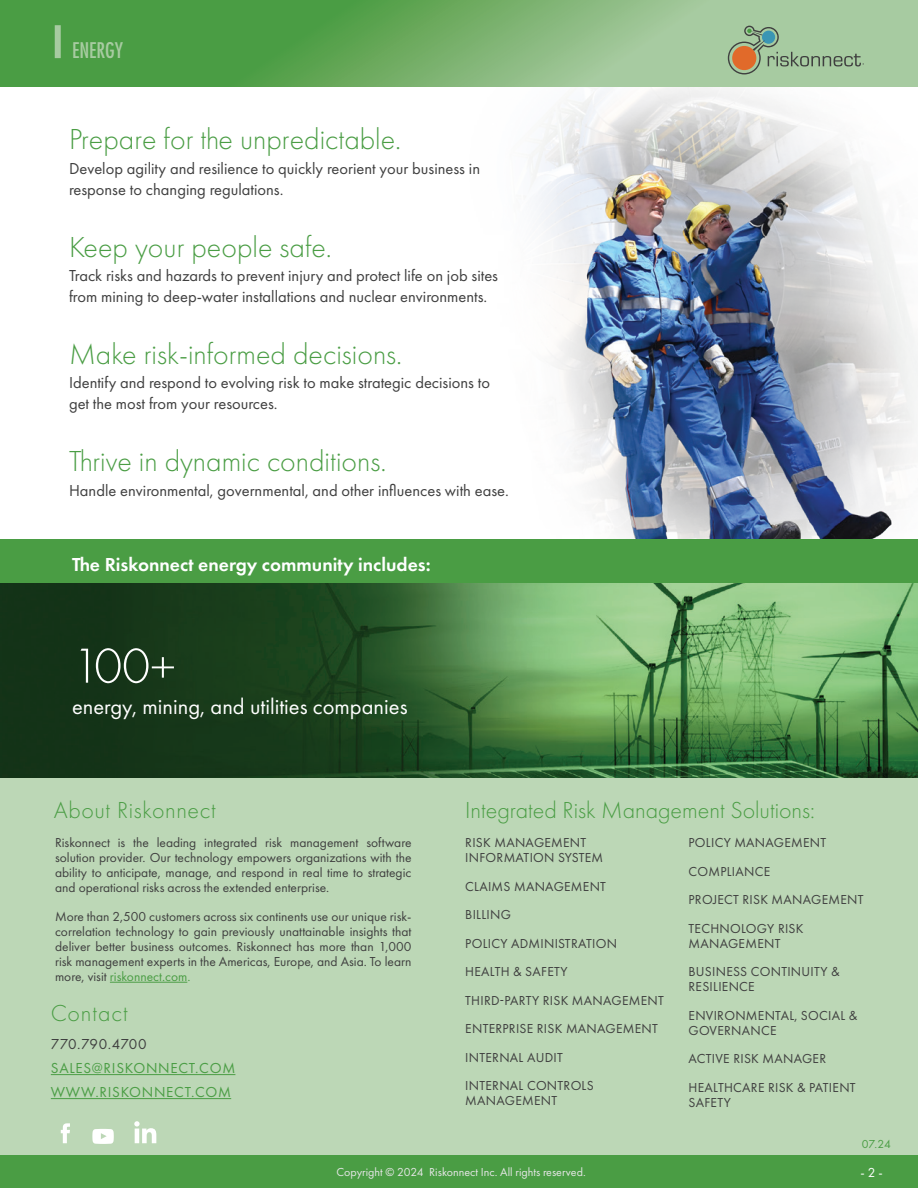
<style>
.page{position:relative;width:918px;height:1188px;background:#fff}
.page>*{position:absolute;margin:0;border:0;box-sizing:border-box;transform-origin:0 0}
.t1{font:300 51px "Futura PT";color:#fff}
.t2{font:300 30px "Futura PT";color:#4a9d44}
.t3{font:300 24px "Futura PT";color:#4a9d44}
.t4{font:300 24px "Futura PT";letter-spacing:.025em;color:#4a9d44}
.t5{font:300 24px "Futura PT";letter-spacing:.04em;color:#4a9d44}
.t6{font:22.5px "Futura PT";color:#fff}
.t7{font:condensed 21px "Futura Std";color:#a7cba1}
.t8{font:600 19.5px "Futura PT";color:#fff}
.t9{font:16.5px/21px "Futura PT";color:#3f3f3f}
.t10{font:15px "Futura PT";letter-spacing:.05em;color:#4a9d44}
.t11{font:15px "Futura PT";letter-spacing:.015em;color:#3f3f3f}
.t12{font:13.5px/15px "Futura PT";letter-spacing:.02em;color:#3f3f3f}
.t13{font:13.5px "Futura PT";color:#fff}
.t14{font:12px "Futura PT";color:#e6e6e6}
.t15{font:12px "Futura PT";color:#4a9d44}
.s1{color:#4a9d44}
</style>
<div class="page">
<img style="left:459px;top:86px;width:459px;height:454px">
<svg style="left:0;top:0;width:918px;height:86px;background:#73b06b"></svg>
<div style="left:55px;top:25px;width:6px;height:33px;background:#a7cba1"></div>
<svg style="left:728px;top:26px;width:136px;height:48px;background:#9eb58f"></svg>
<div style="left:0;top:778px;width:918px;height:404px;background:#bcd7b6"></div>
<svg style="left:61px;top:1123px;width:9px;height:20px"></svg>
<svg style="left:134px;top:1121px;width:22px;height:22px"></svg>
<svg style="left:92px;top:1129px;width:22px;height:15px"></svg>
<div style="left:0;top:1155px;width:918px;height:33px;background:#4a9d44"></div>
<hr style="left:51px;top:1074px;width:184px;height:1px;background:#4a9d44">
<hr style="left:51px;top:1098px;width:180px;height:1px;background:#4a9d44">
<hr style="left:110px;top:982px;width:77px;height:1px;background:#4a9d44">
<img style="left:1px;top:583px;width:917px;height:195px">
<div style="left:0;top:540px;width:918px;height:43px;background:#4a9d44"></div>
<p class="t7" style="left:72px;top:38px;width:53px">ENERGY</p>
<p class="t2" style="left:69px;top:122px;width:334px">Prepare for the unpredictable.</p>
<p class="t9" style="left:69px;top:158px;width:413px">Develop agility and resilience to quickly reorient your business in response to changing regulations.</p>
<p class="t2" style="left:69px;top:230px;width:264px">Keep your people safe.</p>
<p class="t9" style="left:69px;top:265px;width:431px">Track risks and hazards to prevent injury and protect life on job sites from mining to deep-water installations and nuclear environments.</p>
<p class="t2" style="left:69px;top:337px;width:335px">Make risk-informed decisions.</p>
<p class="t9" style="left:69px;top:372px;width:423px">Identify and respond to evolving risk to make strategic decisions to get the most from your resources.</p>
<p class="t2" style="left:69px;top:444px;width:319px">Thrive in dynamic conditions.</p>
<p class="t9" style="left:69px;top:480px;width:441px">Handle environmental, governmental, and other influences with ease.</p>
<p class="t8" style="left:72px;top:553px;width:360px">The Riskonnect energy community includes:</p>
<p class="t1" style="left:72px;top:637px;width:105px">100+</p>
<p class="t6" style="left:72px;top:693px;width:337px">energy, mining, and utilities companies</p>
<p class="t4" style="left:54px;top:796px;width:163px">About Riskonnect</p>
<p class="t12" style="left:55px;top:835px;width:358px;text-align:justify">Riskonnect is the leading integrated risk management software solution provider. Our technology empowers organizations with the ability to anticipate, manage, and respond in real time to strategic and operational risks across the extended enterprise.</p>
<p class="t12" style="left:55px;top:909px;width:358px;text-align:justify">More than 2,500 customers across six continents use our unique risk&shy;correlation technology to gain previously unattainable insights that deliver better business outcomes. Riskonnect has more than 1,000 risk management experts in the Americas, Europe, and Asia. To learn more, visit <span class="s1">riskonnect.com.</span></p>
<p class="t5" style="left:51px;top:999px;width:78px">Contact</p>
<p class="t11" style="left:51px;top:1035px;width:97px">770.790.4700</p>
<p class="t10" style="left:51px;top:1059px;width:186px">SALES@RISKONNECT.COM</p>
<p class="t10" style="left:51px;top:1083px;width:182px">WWW.RISKONNECT.COM</p>
<p class="t3" style="left:465px;top:796px;width:351px">Integrated Risk Management Solutions:</p>
<p class="t12" style="left:465px;top:835px;width:139px">RISK MANAGEMENT<br>INFORMATION SYSTEM</p>
<p class="t12" style="left:465px;top:879px;width:142px">CLAIMS MANAGEMENT</p>
<p class="t12" style="left:465px;top:907px;width:47px">BILLING</p>
<p class="t12" style="left:465px;top:936px;width:153px">POLICY ADMINISTRATION</p>
<p class="t12" style="left:465px;top:964px;width:104px">HEALTH &amp; SAFETY</p>
<p class="t12" style="left:465px;top:993px;width:200px">THIRD-PARTY RISK MANAGEMENT</p>
<p class="t12" style="left:465px;top:1021px;width:194px">ENTERPRISE RISK MANAGEMENT</p>
<p class="t12" style="left:465px;top:1050px;width:99px">INTERNAL AUDIT</p>
<p class="t12" style="left:465px;top:1078px;width:130px">INTERNAL CONTROLS<br>MANAGEMENT</p>
<p class="t12" style="left:689px;top:835px;width:139px">POLICY MANAGEMENT</p>
<p class="t12" style="left:689px;top:864px;width:83px">COMPLIANCE</p>
<p class="t12" style="left:689px;top:892px;width:176px">PROJECT RISK MANAGEMENT</p>
<p class="t12" style="left:689px;top:921px;width:117px">TECHNOLOGY RISK<br>MANAGEMENT</p>
<p class="t12" style="left:689px;top:964px;width:153px">BUSINESS CONTINUITY &amp;<br>RESILIENCE</p>
<p class="t12" style="left:689px;top:1008px;width:170px">ENVIRONMENTAL, SOCIAL &amp;<br>GOVERNANCE</p>
<p class="t12" style="left:689px;top:1051px;width:139px">ACTIVE RISK MANAGER</p>
<p class="t12" style="left:689px;top:1080px;width:169px">HEALTHCARE RISK &amp; PATIENT<br>SAFETY</p>
<p class="t15" style="left:862px;top:1137px;width:31px">07.24</p>
<p class="t14" style="left:336px;top:1165px;width:251px">Copyright © 2024 Riskonnect Inc. All rights reserved.</p>
<p class="t13" style="left:860px;top:1165px;width:24px">- 2 -</p>
</div>
